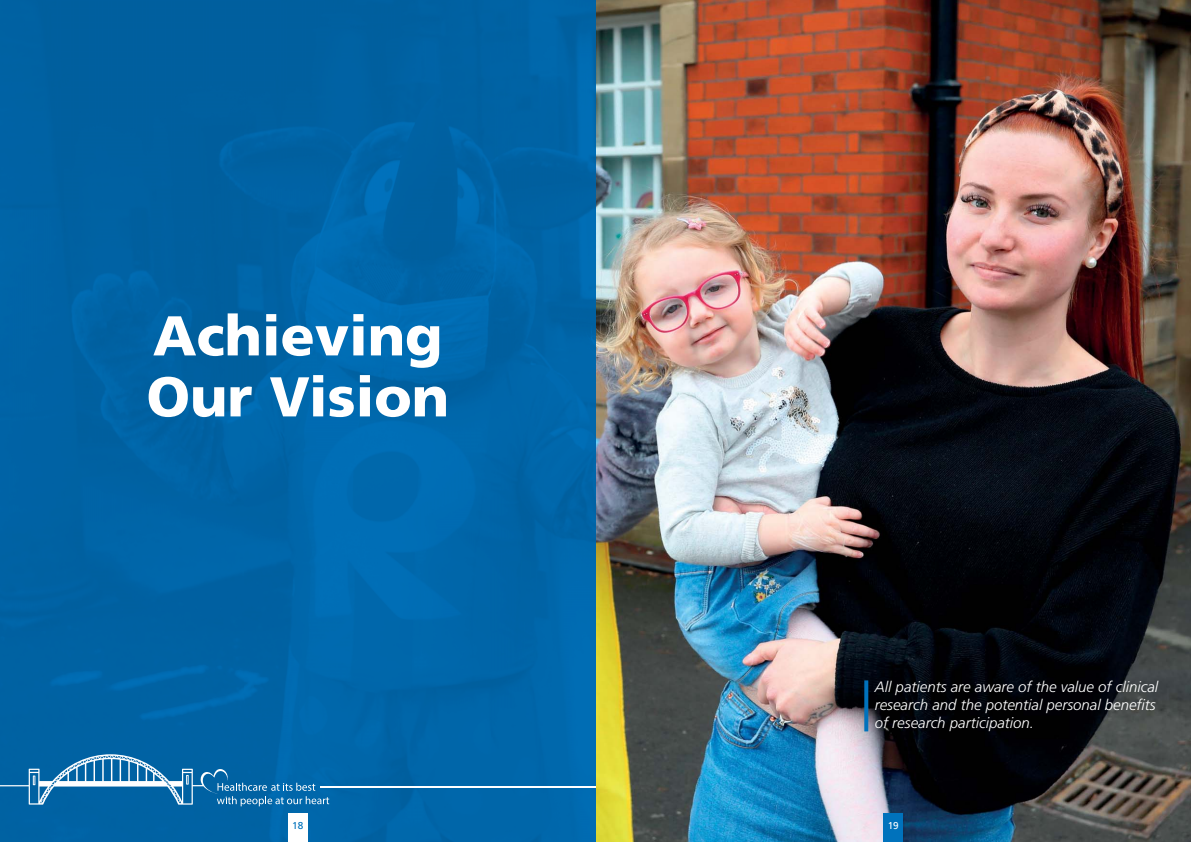
<style>
.page{position:relative;width:1191px;height:842px;background:#fff}
.page>*{position:absolute;margin:0;border:0;box-sizing:border-box;transform-origin:0 0}
.t1{font:900 56px/61px "Frutiger";color:#fff}
.t2{font:italic 300 15px/18px "Frutiger";color:#fff}
.t3{font:10px "Frutiger";color:#0072bc}
.t4{font:10px "Frutiger";color:#fff}
</style>
<div class="page">
<img style="left:596px;top:0;width:595px;height:842px">
<img style="left:595px;top:0;width:1px;height:842px">
<img style="left:0;top:0;width:595px;height:842px">
<svg style="left:864px;top:680px;width:4px;height:51px"></svg>
<hr style="left:320px;top:786px;width:275px;height:1px;background:#fff">
<svg style="left:0;top:754px;width:329px;height:52px;background:#2579b1"></svg>
<div style="left:883px;top:814px;width:20px;height:28px;background:#0072bc"></div>
<div style="left:288px;top:814px;width:20px;height:28px;background:#fff"></div>
<h1 class="t1" style="left:146px;top:308px;width:304px">Achieving<br>Our Vision</h1>
<p class="t2" style="left:874px;top:679px;width:285px">All patients are aware of the value of clinical research and the potential personal benefits of research participation.</p>
<p class="t3" style="left:292px;top:820px;width:13px">18</p>
<p class="t4" style="left:887px;top:820px;width:13px">19</p>
</div>
